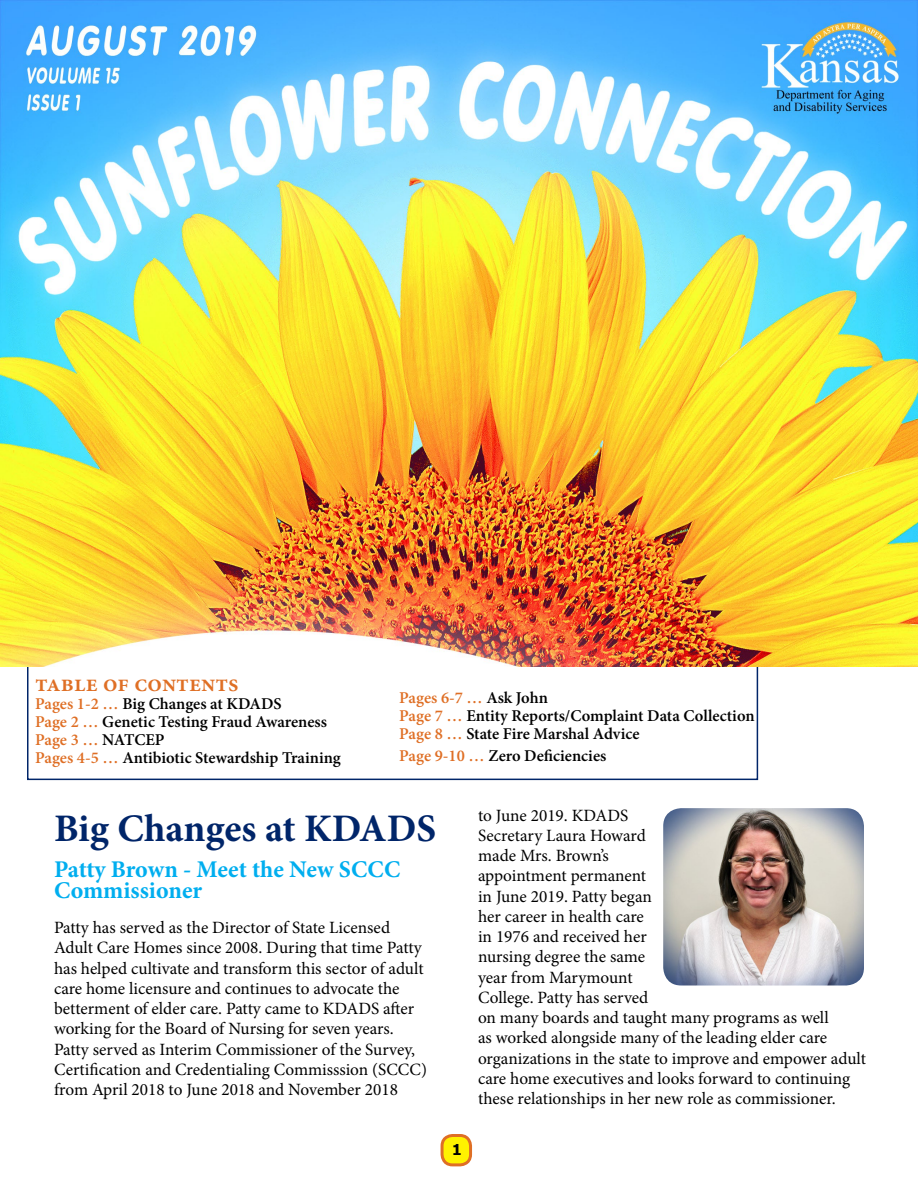
<style>
.page{position:relative;width:918px;height:1188px;background:#fff}
.page>*{position:absolute;margin:0;border:0;box-sizing:border-box;transform-origin:0 0}
.t1{font:700 39px "Minion Pro";color:#002569}
.t2{font:700 24px/21px "Minion Pro";color:#00aeef}
.t3{font:600 24px "Minion Pro";color:#df6f25}
.t4{font:17.25px/20.2px "Minion Pro";letter-spacing:-.005em;color:#000}
.t5{font:600 16.5px/18px "Minion Pro";letter-spacing:-.005em;color:#000}
.t6{font:700 15px "Tahoma";color:#000}
.s1{color:#df6f25}
</style>
<div class="page">
<div style="left:27px;top:597px;width:731px;height:183px;border:2px solid #002569"></div>
<div style="left:442px;top:1136px;width:29px;height:29px;background:#fff200;border-radius:10px"></div>
<div style="left:441px;top:1134px;width:31px;height:32px;border:3px solid #df6f25;border-radius:10px"></div>
<img style="left:663px;top:808px;width:201px;height:177px">
<img style="left:0;top:0;width:918px;height:666px">
<h2 class="t3" style="left:35px;top:666px;width:205px">table of contents</h2>
<p class="t5" style="left:35px;top:694px;width:307px"><span class="s1">Pages 1-2 …</span> Big Changes at KDADS<br><span class="s1">Page 2 …</span> Genetic Testing Fraud Awareness<br><span class="s1">Page 3 …</span> NATCEP<br><span class="s1">Pages 4-5 …</span> Antibiotic Stewardship Training</p>
<p class="t5" style="left:399px;top:689px;width:357px"><span class="s1">Pages 6-7 …</span> Ask John<br><span class="s1">Page 7 …</span> Entity Reports/Complaint Data Collection<br><span class="s1">Page 8 …</span> State Fire Marshal Advice</p>
<p class="t5" style="left:399px;top:746px;width:209px"><span class="s1">Page 9-10 …</span> Zero Deficiencies</p>
<h1 class="t1" style="left:54px;top:801px;width:384px">Big Changes at KDADS</h1>
<h2 class="t2" style="left:54px;top:858px;width:348px">Patty Brown - Meet the New SCCC<br>Commissioner</h2>
<p class="t4" style="left:54px;top:918px;width:375px">Patty has served as the Director of State Licensed Adult Care Homes since 2008. During that time Patty has helped cultivate and transform this sector of adult care home licensure and continues to advocate the betterment of elder care. Patty came to KDADS after working for the Board of Nursing for seven years.<br>Patty served as Interim Commissioner of the Survey, Certification and Credentialing Commisssion (SCCC) from April 2018 to June 2018 and November 2018</p>
<p class="t6" style="left:452px;top:1139px;width:11px">1</p>
<p class="t4" style="left:478px;top:805px;width:390px">to June 2019. KDADS<br>Secretary Laura Howard<br>made Mrs. Brown’s<br>appointment permanent<br>in June 2019. Patty began<br>her career in health care<br>in 1976 and received her<br>nursing degree the same<br>year from Marymount<br>College. Patty has served<br>on many boards and taught many programs as well<br>as worked alongside many of the leading elder care organizations in the state to improve and empower adult care home executives and looks forward to continuing these relationships in her new role as commissioner.</p>
</div>
